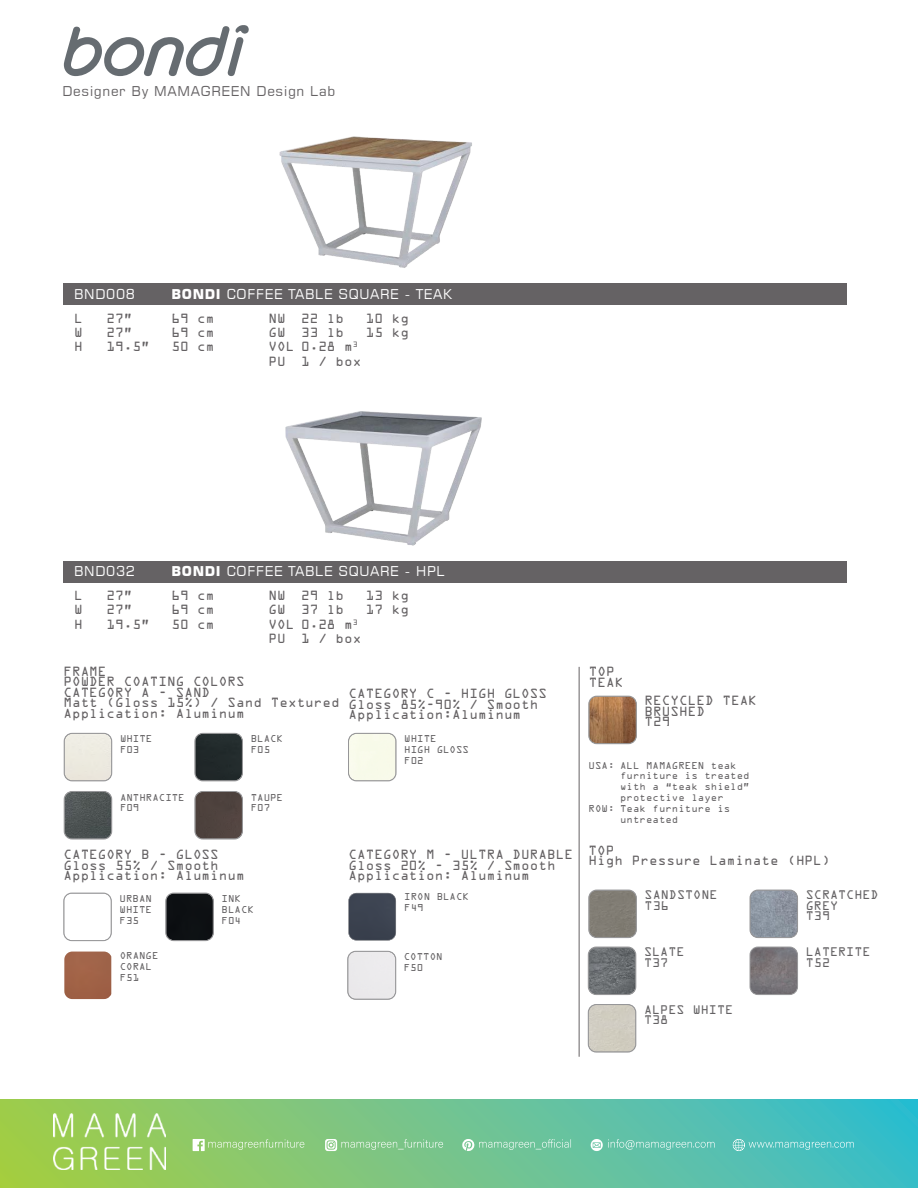
<style>
.page{position:relative;width:918px;height:1188px;background:#fff}
.page>*{position:absolute;margin:0;border:0;box-sizing:border-box;transform-origin:0 0}
.t1{font:13.5px "Square 721 BT";letter-spacing:.05em;color:#fff}
.t2{font:13.5px "Square 721 BT";letter-spacing:.05em;color:#656264}
.t3{font:12px/14.4px "OCRA Std";color:#656264}
.t4{font:11.4px "Myriad Pro";color:#fff}
.t5{font:11.25px/10.5px "OCRA Std";color:#656365}
.t6{font:9px/10.8px "OCRA Std";color:#656365}
.s1{font-weight:700}
</style>
<div class="page">
<svg style="left:64px;top:25px;width:185px;height:51px"></svg>
<div style="left:63px;top:283px;width:784px;height:22px;background:#656264"></div>
<div style="left:63px;top:561px;width:784px;height:21px;background:#656264"></div>
<img style="left:279px;top:136px;width:193px;height:132px">
<img style="left:285px;top:411px;width:197px;height:135px">
<div style="left:348px;top:951px;width:48px;height:48px;background:#ebeaec"></div>
<div style="left:348px;top:951px;width:48px;height:48px;border:1px solid #969698;border-radius:8px"></div>
<div style="left:349px;top:893px;width:47px;height:47px;background:#3c4351"></div>
<svg style="left:64px;top:893px;width:46px;height:48px"></svg>
<div style="left:64px;top:893px;width:48px;height:48px;border:1px solid #969698;border-radius:8px"></div>
<div style="left:166px;top:893px;width:46px;height:48px;background:#0d1013"></div>
<div style="left:166px;top:893px;width:48px;height:48px;border:1px solid #969698;border-radius:8px"></div>
<div style="left:64px;top:733px;width:48px;height:48px;background:#edeae0"></div>
<div style="left:64px;top:733px;width:48px;height:48px;border:1px solid #969698;border-radius:8px"></div>
<div style="left:195px;top:733px;width:46px;height:48px;background:#212a2b"></div>
<div style="left:195px;top:733px;width:48px;height:48px;border:1px solid #969698;border-radius:8px"></div>
<svg style="left:64px;top:791px;width:48px;height:48px"></svg>
<div style="left:64px;top:791px;width:48px;height:48px;border:1px solid #969698;border-radius:8px"></div>
<div style="left:195px;top:791px;width:46px;height:48px;background:#4e423e"></div>
<div style="left:195px;top:791px;width:48px;height:48px;border:1px solid #969698;border-radius:8px"></div>
<div style="left:350px;top:733px;width:46px;height:48px;background:#f8fae9"></div>
<div style="left:348px;top:733px;width:48px;height:48px;border:1px solid #969698;border-radius:8px"></div>
<svg style="left:589px;top:696px;width:46px;height:48px"></svg>
<div style="left:589px;top:696px;width:48px;height:48px;border:1px solid #969698;border-radius:8px"></div>
<img style="left:750px;top:947px;width:48px;height:48px">
<div style="left:750px;top:947px;width:48px;height:48px;border:1px solid #969698;border-radius:8px"></div>
<div style="left:589px;top:890px;width:46px;height:48px;background:#817d74"></div>
<div style="left:589px;top:890px;width:48px;height:48px;border:1px solid #969698;border-radius:8px"></div>
<div style="left:588px;top:1006px;width:48px;height:46px;background:#d0ccc1"></div>
<div style="left:588px;top:1004px;width:48px;height:48px;border:1px solid #969698;border-radius:8px"></div>
<svg style="left:588px;top:947px;width:48px;height:48px"></svg>
<div style="left:588px;top:947px;width:48px;height:48px;border:1px solid #969698;border-radius:8px"></div>
<svg style="left:750px;top:890px;width:48px;height:48px"></svg>
<div style="left:750px;top:890px;width:48px;height:48px;border:1px solid #969698;border-radius:8px"></div>
<hr style="left:579px;top:667px;width:1px;height:390px;background:#656264">
<div style="left:64px;top:952px;width:47px;height:47px;background:#a06347"></div>
<svg style="left:0;top:1100px;width:918px;height:88px"></svg>
<img style="left:53px;top:1113px;width:113px;height:57px">
<svg style="left:733px;top:1139px;width:121px;height:12px"></svg>
<svg style="left:193px;top:1139px;width:111px;height:12px"></svg>
<svg style="left:325px;top:1139px;width:72px;height:12px"></svg>
<svg style="left:404px;top:1139px;width:39px;height:9px"></svg>
<svg style="left:462px;top:1139px;width:73px;height:12px"></svg>
<svg style="left:542px;top:1139px;width:29px;height:9px"></svg>
<svg style="left:591px;top:1139px;width:124px;height:12px"></svg>
<p class="t2" style="left:62px;top:82px;width:274px">Designer By MAMAGREEN Design Lab</p>
<p class="t1" style="left:74px;top:285px;width:62px">BND008</p>
<p class="t1" style="left:171px;top:285px;width:282px"><span class="s1">BONDI</span> COFFEE TABLE SQUARE - TEAK</p>
<p class="t3" style="left:74px;top:312px;width:10px;text-align:justify">L W H</p>
<p class="t3" style="left:107px;top:312px;width:45px">27”<br>27”<br>19.5”</p>
<p class="t3" style="left:366px;top:312px;width:45px">10 kg<br>15 kg</p>
<p class="t3" style="left:171px;top:312px;width:45px;text-align:justify">69 cm 69 cm 50 cm</p>
<p class="t3" style="left:269px;top:312px;width:27px">NW<br>GW<br>VOL<br>PU</p>
<p class="t3" style="left:301px;top:312px;width:62px">22 lb<br>33 lb<br>0.28 m<sup>3<br></sup>1 / box</p>
<p class="t1" style="left:74px;top:563px;width:62px">BND032</p>
<p class="t1" style="left:171px;top:563px;width:275px"><span class="s1">BONDI</span> COFFEE TABLE SQUARE - HPL</p>
<p class="t3" style="left:74px;top:589px;width:10px;text-align:justify">L W H</p>
<p class="t3" style="left:107px;top:589px;width:45px">27”<br>27”<br>19.5”</p>
<p class="t3" style="left:366px;top:589px;width:45px">13 kg<br>17 kg</p>
<p class="t3" style="left:171px;top:589px;width:45px;text-align:justify">69 cm 69 cm 50 cm</p>
<p class="t3" style="left:269px;top:589px;width:27px">NW<br>GW<br>VOL<br>PU</p>
<p class="t3" style="left:301px;top:589px;width:62px">29 lb<br>37 lb<br>0.28 m<sup>3<br></sup>1 / box</p>
<p class="t3" style="left:63px;top:666px;width:45px">FRAME</p>
<p class="t3" style="left:63px;top:678px;width:278px;line-height:10.5px">POWDER COATING COLORS<br>CATEGORY A - SAND<br>Matt (Gloss 15%) / Sand Textured<br>Application: Aluminum</p>
<p class="t6" style="left:120px;top:734px;width:34px">WHITE<br>F03</p>
<p class="t6" style="left:251px;top:734px;width:34px">BLACK<br>F05</p>
<p class="t3" style="left:349px;top:689px;width:200px;line-height:10.5px">CATEGORY C - HIGH GLOSS<br>Gloss 85%-90% / Smooth<br>Application:Aluminum</p>
<p class="t6" style="left:404px;top:734px;width:66px">WHITE<br>HIGH GLOSS<br>F02</p>
<p class="t6" style="left:120px;top:792px;width:66px">ANTHRACITE<br>F09</p>
<p class="t6" style="left:251px;top:792px;width:34px">TAUPE<br>F07</p>
<p class="t3" style="left:63px;top:850px;width:183px;line-height:10.5px">CATEGORY B - GLOSS<br>Gloss 55% / Smooth<br>Application: Aluminum</p>
<p class="t6" style="left:120px;top:894px;width:34px;text-align:justify">URBAN WHITE F35</p>
<p class="t6" style="left:222px;top:894px;width:34px">INK<br>BLACK<br>F04</p>
<p class="t6" style="left:120px;top:951px;width:40px">ORANGE<br>CORAL<br>F51</p>
<p class="t3" style="left:349px;top:850px;width:226px;line-height:10.5px">CATEGORY M - ULTRA DURABLE<br>Gloss 20% - 35% / Smooth<br>Application: Aluminum</p>
<p class="t6" style="left:404px;top:892px;width:66px">IRON BLACK<br>F49</p>
<p class="t6" style="left:404px;top:952px;width:40px">COTTON<br>F50</p>
<p class="t3" style="left:589px;top:668px;width:36px;line-height:10.5px">TOP<br>TEAK</p>
<p class="t3" style="left:645px;top:696px;width:114px;line-height:10.5px">RECYCLED TEAK<br>BRUSHED<br>T29</p>
<p class="t6" style="left:589px;top:761px;width:27px">USA:</p>
<p class="t6" style="left:589px;top:804px;width:27px">ROW:</p>
<p class="t6" style="left:620px;top:761px;width:131px">ALL MAMAGREEN teak furniture is treated with a “teak shield” protective layer<br>Teak furniture is untreated</p>
<p class="t3" style="left:589px;top:854px;width:243px">High Pressure Laminate (HPL)</p>
<p class="t3" style="left:589px;top:844px;width:27px">TOP</p>
<p class="t5" style="left:645px;top:891px;width:74px">SANDSTONE<br>T36</p>
<p class="t5" style="left:644px;top:948px;width:42px">SLATE<br>T37</p>
<p class="t5" style="left:644px;top:1005px;width:91px">ALPES WHITE<br>T38</p>
<p class="t5" style="left:806px;top:891px;width:74px">SCRATCHED<br>GREY<br>T39</p>
<p class="t5" style="left:806px;top:948px;width:66px">LATERITE<br>T52</p>
<p class="t4" style="left:398px;top:1137px;width:7px">_</p>
<p class="t4" style="left:536px;top:1137px;width:7px">_</p>
</div>
